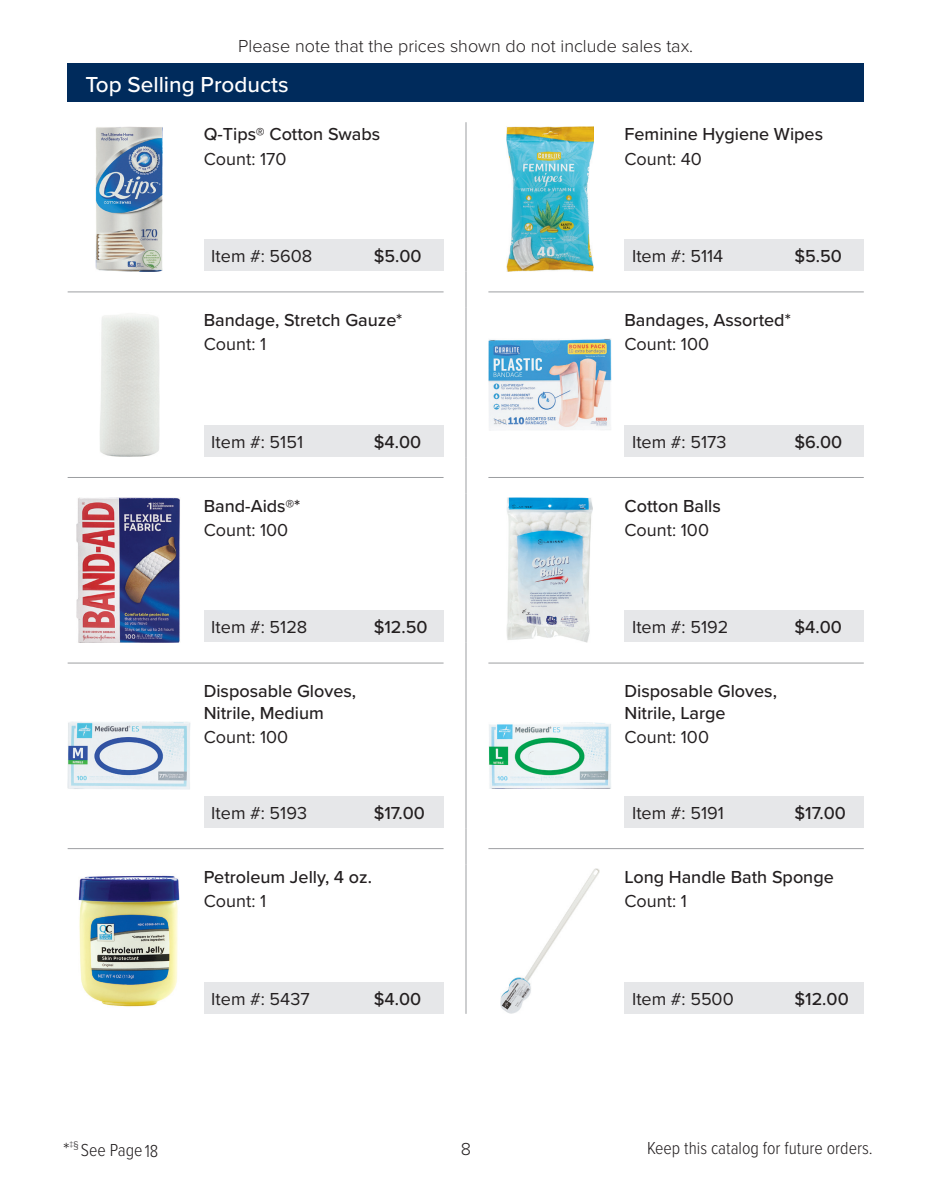
<style>
.page{position:relative;width:932px;height:1202px;background:#fff}
.page>*{position:absolute;margin:0;border:0;box-sizing:border-box;transform-origin:0 0}
.t1{font:500 22.5px "Proxima Nova";color:#fff}
.t2{font:500 18px/24.2px "Proxima Nova";color:#231f20}
.t3{font:18px "Proxima Nova";color:#231f20}
.t4{font:300 18px "Proxima Nova";color:#231f20}
.t5{font:300 18px "Proxima Nova Cond";color:#231f20}
.s1{font-weight:400}
.s2{font-family:"Proxima Nova";font-size:19.5px}
</style>
<div class="page">
<hr style="left:465px;top:122px;width:1px;height:149px;background:#9d9fa2">
<hr style="left:465px;top:271px;width:1px;height:37px;background:#9d9fa2">
<div style="left:204px;top:240px;width:239px;height:31px;background:#e6e7e9"></div>
<hr style="left:68px;top:292px;width:375px;height:1px;background:#9d9fa2">
<hr style="left:488px;top:292px;width:375px;height:1px;background:#9d9fa2">
<div style="left:624px;top:240px;width:240px;height:31px;background:#e6e7e9"></div>
<hr style="left:465px;top:308px;width:1px;height:149px;background:#9d9fa2">
<hr style="left:465px;top:457px;width:1px;height:36px;background:#9d9fa2">
<div style="left:204px;top:425px;width:239px;height:31px;background:#e6e7e9"></div>
<hr style="left:68px;top:477px;width:375px;height:1px;background:#9d9fa2">
<hr style="left:488px;top:477px;width:375px;height:1px;background:#9d9fa2">
<div style="left:624px;top:425px;width:240px;height:31px;background:#e6e7e9"></div>
<hr style="left:465px;top:493px;width:1px;height:149px;background:#9d9fa2">
<hr style="left:465px;top:642px;width:1px;height:37px;background:#9d9fa2">
<div style="left:204px;top:611px;width:239px;height:31px;background:#e6e7e9"></div>
<hr style="left:68px;top:663px;width:375px;height:1px;background:#9d9fa2">
<hr style="left:488px;top:663px;width:375px;height:1px;background:#9d9fa2">
<div style="left:624px;top:611px;width:240px;height:31px;background:#e6e7e9"></div>
<hr style="left:465px;top:679px;width:1px;height:149px;background:#9d9fa2">
<hr style="left:465px;top:828px;width:1px;height:36px;background:#9d9fa2">
<div style="left:204px;top:796px;width:239px;height:31px;background:#e6e7e9"></div>
<hr style="left:68px;top:848px;width:375px;height:1px;background:#9d9fa2">
<hr style="left:488px;top:848px;width:375px;height:1px;background:#9d9fa2">
<div style="left:624px;top:796px;width:240px;height:31px;background:#e6e7e9"></div>
<hr style="left:465px;top:864px;width:1px;height:149px;background:#9d9fa2">
<div style="left:204px;top:982px;width:239px;height:31px;background:#e6e7e9"></div>
<div style="left:624px;top:982px;width:240px;height:31px;background:#e6e7e9"></div>
<div style="left:68px;top:63px;width:796px;height:39px;background:#002b5c"></div>
<img style="left:96px;top:127px;width:66px;height:144px">
<img style="left:77px;top:498px;width:103px;height:144px">
<img style="left:67px;top:721px;width:124px;height:68px">
<img style="left:79px;top:875px;width:101px;height:132px">
<img style="left:506px;top:127px;width:87px;height:144px">
<img style="left:488px;top:338px;width:123px;height:92px">
<img style="left:507px;top:498px;width:86px;height:144px">
<img style="left:489px;top:722px;width:122px;height:66px">
<img style="left:500px;top:869px;width:99px;height:144px">
<p class="t4" style="left:238px;top:32px;width:456px">Please note that the prices shown do not include sales tax.</p>
<p class="t1" style="left:85px;top:67px;width:205px">Top Selling Products</p>
<p class="t2" style="left:204px;top:122px;width:178px">Q-Tips® Cotton Swabs<br><span class="s1">Count: 170</span></p>
<p class="t2" style="left:624px;top:122px;width:200px">Feminine Hygiene Wipes<br><span class="s1">Count: 40</span></p>
<p class="t3" style="left:211px;top:243px;width:103px">Item #: 5608</p>
<p class="t2" style="left:374px;top:244px;width:49px">$5.00</p>
<p class="t3" style="left:632px;top:243px;width:93px">Item #: 5114</p>
<p class="t2" style="left:794px;top:244px;width:49px">$5.50</p>
<p class="t2" style="left:204px;top:307px;width:200px">Bandage, Stretch Gauze*<br><span class="s1">Count: 1</span></p>
<p class="t2" style="left:624px;top:307px;width:168px">Bandages, Assorted*<br><span class="s1">Count: 100</span></p>
<p class="t3" style="left:211px;top:428px;width:93px">Item #: 5151</p>
<p class="t2" style="left:373px;top:429px;width:49px">$4.00</p>
<p class="t3" style="left:632px;top:428px;width:96px">Item #: 5173</p>
<p class="t2" style="left:794px;top:429px;width:49px">$6.00</p>
<p class="t2" style="left:204px;top:493px;width:98px">Band-Aids®*<br><span class="s1">Count: 100</span></p>
<p class="t2" style="left:624px;top:493px;width:98px">Cotton Balls<br><span class="s1">Count: 100</span></p>
<p class="t3" style="left:211px;top:614px;width:98px">Item #: 5128</p>
<p class="t2" style="left:374px;top:614px;width:55px">$12.50</p>
<p class="t3" style="left:632px;top:614px;width:98px">Item #: 5192</p>
<p class="t2" style="left:794px;top:615px;width:49px">$4.00</p>
<p class="t2" style="left:204px;top:679px;width:154px;line-height:21.6px">Disposable Gloves,<br>Nitrile, Medium</p>
<p class="t3" style="left:204px;top:723px;width:86px">Count: 100</p>
<p class="t2" style="left:624px;top:679px;width:154px;line-height:21.6px">Disposable Gloves,<br>Nitrile, Large</p>
<p class="t3" style="left:624px;top:723px;width:86px">Count: 100</p>
<p class="t3" style="left:211px;top:799px;width:97px">Item #: 5193</p>
<p class="t2" style="left:374px;top:800px;width:53px">$17.00</p>
<p class="t3" style="left:632px;top:799px;width:93px">Item #: 5191</p>
<p class="t2" style="left:794px;top:800px;width:53px">$17.00</p>
<p class="t2" style="left:204px;top:864px;width:170px">Petroleum Jelly, 4 oz.<br><span class="s1">Count: 1</span></p>
<p class="t2" style="left:624px;top:864px;width:211px">Long Handle Bath Sponge<br><span class="s1">Count: 1</span></p>
<p class="t3" style="left:211px;top:985px;width:100px">Item #: 5437</p>
<p class="t2" style="left:374px;top:985px;width:49px">$4.00</p>
<p class="t3" style="left:632px;top:985px;width:103px">Item #: 5500</p>
<p class="t2" style="left:794px;top:985px;width:56px">$12.00</p>
<p class="t5" style="left:63px;top:1137px;width:97px"><span class="s2">*</span><sup>‡§</sup> See Page 18</p>
<p class="t4" style="left:461px;top:1135px;width:12px">8</p>
<p class="t5" style="left:647px;top:1135px;width:227px">Keep this catalog for future orders.</p>
</div>
